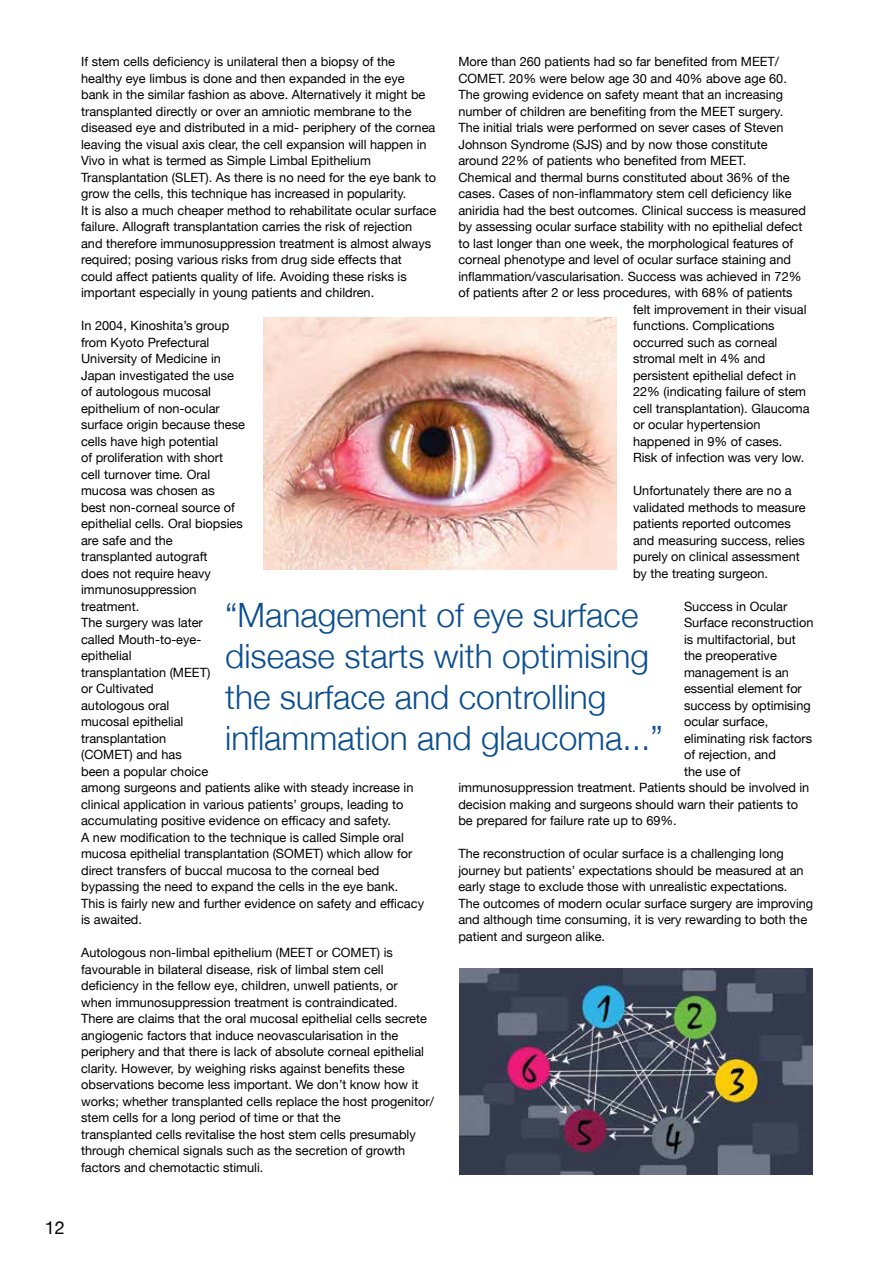
<style>
.page{position:relative;width:893px;height:1263px;background:#fff}
.page>*{position:absolute;margin:0;border:0;box-sizing:border-box;transform-origin:0 0}
.t1{font:300 33.6px/41.2px "Helvetica Neue";color:#0b4e91}
.t2{font:18px "Helvetica Neue";color:#000}
.t3{font:12.75px/16.5px "Helvetica Neue";color:#000}
</style>
<div class="page">
<img style="left:264px;top:317px;width:352px;height:252px">
<img style="left:459px;top:968px;width:354px;height:206px">
<p class="t3" style="left:458px;top:54px;width:322px">More than 260 patients had so far benefited from MEET/</p>
<p class="t3" style="left:458px;top:70px;width:330px">COMET. 20% were below age 30 and 40% above age 60.</p>
<p class="t3" style="left:458px;top:87px;width:326px">The growing evidence on safety meant that an increasing</p>
<p class="t3" style="left:458px;top:103px;width:326px">number of children are benefiting from the MEET surgery.</p>
<p class="t3" style="left:458px;top:120px;width:327px">The initial trials were performed on sever cases of Steven</p>
<p class="t3" style="left:458px;top:136px;width:311px">Johnson Syndrome (SJS) and by now those constitute</p>
<p class="t3" style="left:458px;top:153px;width:289px">around 22% of patients who benefited from MEET.</p>
<p class="t3" style="left:458px;top:169px;width:333px">Chemical and thermal burns constituted about 36% of the</p>
<p class="t3" style="left:458px;top:186px;width:335px">cases. Cases of non-inflammatory stem cell deficiency like</p>
<p class="t3" style="left:458px;top:202px;width:349px">aniridia had the best outcomes. Clinical success is measured</p>
<p class="t3" style="left:458px;top:219px;width:346px">by assessing ocular surface stability with no epithelial defect</p>
<p class="t3" style="left:458px;top:235px;width:336px">to last longer than one week, the morphological features of</p>
<p class="t3" style="left:458px;top:252px;width:334px">corneal phenotype and level of ocular surface staining and</p>
<p class="t3" style="left:458px;top:268px;width:345px">inflammation/vascularisation. Success was achieved in 72%</p>
<p class="t3" style="left:458px;top:285px;width:336px">of patients after 2 or less procedures, with 68% of patients</p>
<p class="t3" style="left:633px;top:301px;width:175px">felt improvement in their visual</p>
<p class="t3" style="left:633px;top:318px;width:143px">functions. Complications</p>
<p class="t3" style="left:633px;top:334px;width:146px">occurred such as corneal</p>
<p class="t3" style="left:633px;top:351px;width:134px">stromal melt in 4% and</p>
<p class="t3" style="left:633px;top:367px;width:165px">persistent epithelial defect in</p>
<p class="t3" style="left:633px;top:384px;width:175px">22% (indicating failure of stem</p>
<p class="t3" style="left:633px;top:400px;width:178px">cell transplantation). Glaucoma</p>
<p class="t3" style="left:633px;top:417px;width:129px">or ocular hypertension</p>
<p class="t3" style="left:633px;top:433px;width:151px">happened in 9% of cases.</p>
<p class="t3" style="left:633px;top:450px;width:173px">Risk of infection was very low.</p>
<p class="t3" style="left:633px;top:483px;width:174px">Unfortunately there are no a validated methods to measure patients reported outcomes and measuring success, relies purely on clinical assessment by the treating surgeon.</p>
<p class="t3" style="left:684px;top:598px;width:105px">Success in Ocular</p>
<p class="t3" style="left:684px;top:615px;width:131px">Surface reconstruction</p>
<p class="t3" style="left:684px;top:631px;width:113px">is multifactorial, but</p>
<p class="t3" style="left:684px;top:648px;width:94px">the preoperative</p>
<p class="t3" style="left:684px;top:664px;width:106px">management is an</p>
<p class="t3" style="left:684px;top:681px;width:119px">essential element for</p>
<p class="t3" style="left:684px;top:697px;width:128px">success by optimising</p>
<p class="t3" style="left:684px;top:714px;width:86px">ocular surface,</p>
<p class="t3" style="left:684px;top:730px;width:129px">eliminating risk factors</p>
<p class="t3" style="left:684px;top:747px;width:93px">of rejection, and</p>
<p class="t3" style="left:684px;top:763px;width:58px">the use of</p>
<p class="t3" style="left:458px;top:780px;width:352px">immunosuppression treatment. Patients should be involved in</p>
<p class="t3" style="left:458px;top:796px;width:341px">decision making and surgeons should warn their patients to</p>
<p class="t3" style="left:458px;top:813px;width:220px">be prepared for failure rate up to 69%.</p>
<p class="t3" style="left:458px;top:846px;width:356px">The reconstruction of ocular surface is a challenging long journey but patients’ expectations should be measured at an early stage to exclude those with unrealistic expectations.<br>The outcomes of modern ocular surface surgery are improving and although time consuming, it is very rewarding to both the patient and surgeon alike.</p>
<p class="t3" style="left:81px;top:54px;width:357px">If stem cells deficiency is unilateral then a biopsy of the healthy eye limbus is done and then expanded in the eye<br>bank in the similar fashion as above. Alternatively it might be transplanted directly or over an amniotic membrane to the diseased eye and distributed in a mid- periphery of the cornea leaving the visual axis clear, the cell expansion will happen in Vivo in what is termed as Simple Limbal Epithelium Transplantation (SLET). As there is no need for the eye bank to grow the cells, this technique has increased in popularity.<br>It is also a much cheaper method to rehabilitate ocular surface failure. Allograft transplantation carries the risk of rejection and therefore immunosuppression treatment is almost always required; posing various risks from drug side effects that could affect patients quality of life. Avoiding these risks is important especially in young patients and children.</p>
<p class="t3" style="left:81px;top:318px;width:344px">In 2004, Kinoshita’s group<br>from Kyoto Prefectural<br>University of Medicine in<br>Japan investigated the use<br>of autologous mucosal<br>epithelium of non-ocular<br>surface origin because these<br>cells have high potential<br>of proliferation with short<br>cell turnover time. Oral<br>mucosa was chosen as<br>best non-corneal source of<br>epithelial cells. Oral biopsies<br>are safe and the<br>transplanted autograft<br>does not require heavy<br>immunosuppression<br>treatment.<br>The surgery was later<br>called Mouth-to-eye-<br>epithelial<br>transplantation (MEET)<br>or Cultivated<br>autologous oral<br>mucosal epithelial<br>transplantation<br>(COMET) and has<br>been a popular choice<br>among surgeons and patients alike with steady increase in clinical application in various patients’ groups, leading to accumulating positive evidence on efficacy and safety.<br>A new modification to the technique is called Simple oral mucosa epithelial transplantation (SOMET) which allow for direct transfers of buccal mucosa to the corneal bed bypassing the need to expand the cells in the eye bank.<br>This is fairly new and further evidence on safety and efficacy is awaited.</p>
<p class="t3" style="left:81px;top:945px;width:354px">Autologous non-limbal epithelium (MEET or COMET) is favourable in bilateral disease, risk of limbal stem cell deficiency in the fellow eye, children, unwell patients, or<br>when immunosuppression treatment is contraindicated.<br>There are claims that the oral mucosal epithelial cells secrete angiogenic factors that induce neovascularisation in the periphery and that there is lack of absolute corneal epithelial clarity. However, by weighing risks against benefits these observations become less important. We don’t know how it works; whether transplanted cells replace the host progenitor/ stem cells for a long period of time or that the<br>transplanted cells revitalise the host stem cells presumably through chemical signals such as the secretion of growth factors and chemotactic stimuli.</p>
<h1 class="t1" style="left:225px;top:591px;width:439px">“Management of eye surface disease starts with optimising the surface and controlling inflammation and glaucoma...”</h1>
<h2 class="t2" style="left:45px;top:1214px;width:22px">12</h2>
</div>
